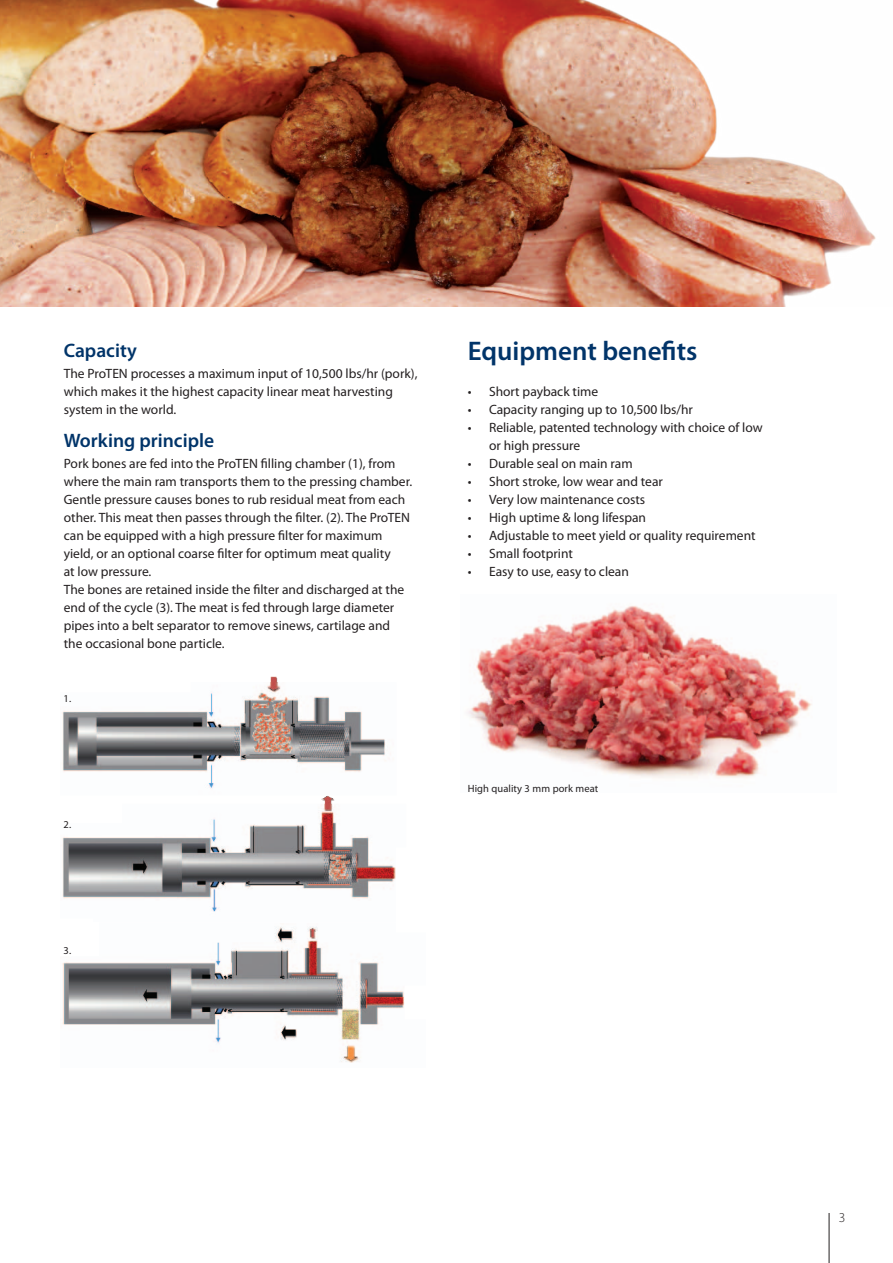
<style>
.page{position:relative;width:893px;height:1263px;background:#fff}
.page>*{position:absolute;margin:0;border:0;box-sizing:border-box;transform-origin:0 0}
.t1{font:600 27px "Myriad Pro";color:#013469}
.t2{font:600 19.5px "Myriad Pro";color:#013469}
.t3{font:13.5px/18px "Myriad Pro";color:#231f20}
.t4{font:300 13.5px "Myriad Pro";color:#231f20}
.t5{font:10.5px "Myriad Pro";letter-spacing:.005em;color:#231f20}
</style>
<div class="page">
<hr style="left:829px;top:1213px;width:1px;height:50px;background:#231f20">
<img style="left:0;top:0;width:876px;height:306px">
<img style="left:468px;top:605px;width:344px;height:173px">
<img style="left:62px;top:676px;width:324px;height:113px">
<img style="left:62px;top:796px;width:334px;height:116px">
<img style="left:62px;top:927px;width:342px;height:136px">
<h2 class="t2" style="left:64px;top:340px;width:74px">Capacity</h2>
<p class="t3" style="left:64px;top:365px;width:355px">The ProTEN processes a maximum input of 10,500 lbs/hr (pork), which makes it the highest capacity linear meat harvesting system in the world.</p>
<h2 class="t2" style="left:64px;top:430px;width:152px">Working principle</h2>
<p class="t3" style="left:64px;top:455px;width:350px">Pork bones are fed into the ProTEN filling chamber (1), from where the main ram transports them to the pressing chamber.<br>Gentle pressure causes bones to rub residual meat from each other. This meat then passes through the filter. (2). The ProTEN can be equipped with a high pressure filter for maximum yield, or an optional coarse filter for optimum meat quality<br>at low pressure.<br>The bones are retained inside the filter and discharged at the end of the cycle (3). The meat is fed through large diameter pipes into a belt separator to remove sinews, cartilage and the occasional bone particle.</p>
<p class="t5" style="left:64px;top:693px;width:9px">1.</p>
<p class="t5" style="left:64px;top:819px;width:9px">2.</p>
<p class="t5" style="left:64px;top:945px;width:9px">3.</p>
<h1 class="t1" style="left:468px;top:336px;width:231px">Equipment benefits</h1>
<p class="t3" style="left:468px;top:383px;width:132px">• Short payback time</p>
<p class="t3" style="left:468px;top:401px;width:227px">• Capacity ranging up to 10,500 lbs/hr</p>
<p class="t3" style="left:489px;top:419px;width:275px;text-indent:-21px">• Reliable, patented technology with choice of low or high pressure</p>
<p class="t3" style="left:468px;top:455px;width:166px">• Durable seal on main ram</p>
<p class="t3" style="left:468px;top:473px;width:197px">• Short stroke, low wear and tear</p>
<p class="t3" style="left:468px;top:491px;width:179px">• Very low maintenance costs</p>
<p class="t3" style="left:468px;top:509px;width:180px">• High uptime &amp; long lifespan</p>
<p class="t3" style="left:468px;top:527px;width:289px">• Adjustable to meet yield or quality requirement</p>
<p class="t3" style="left:468px;top:545px;width:107px">• Small footprint</p>
<p class="t3" style="left:468px;top:563px;width:163px">• Easy to use, easy to clean</p>
<p class="t5" style="left:468px;top:783px;width:132px">High quality 3 mm pork meat</p>
<p class="t4" style="left:839px;top:1210px;width:8px">3</p>
</div>
